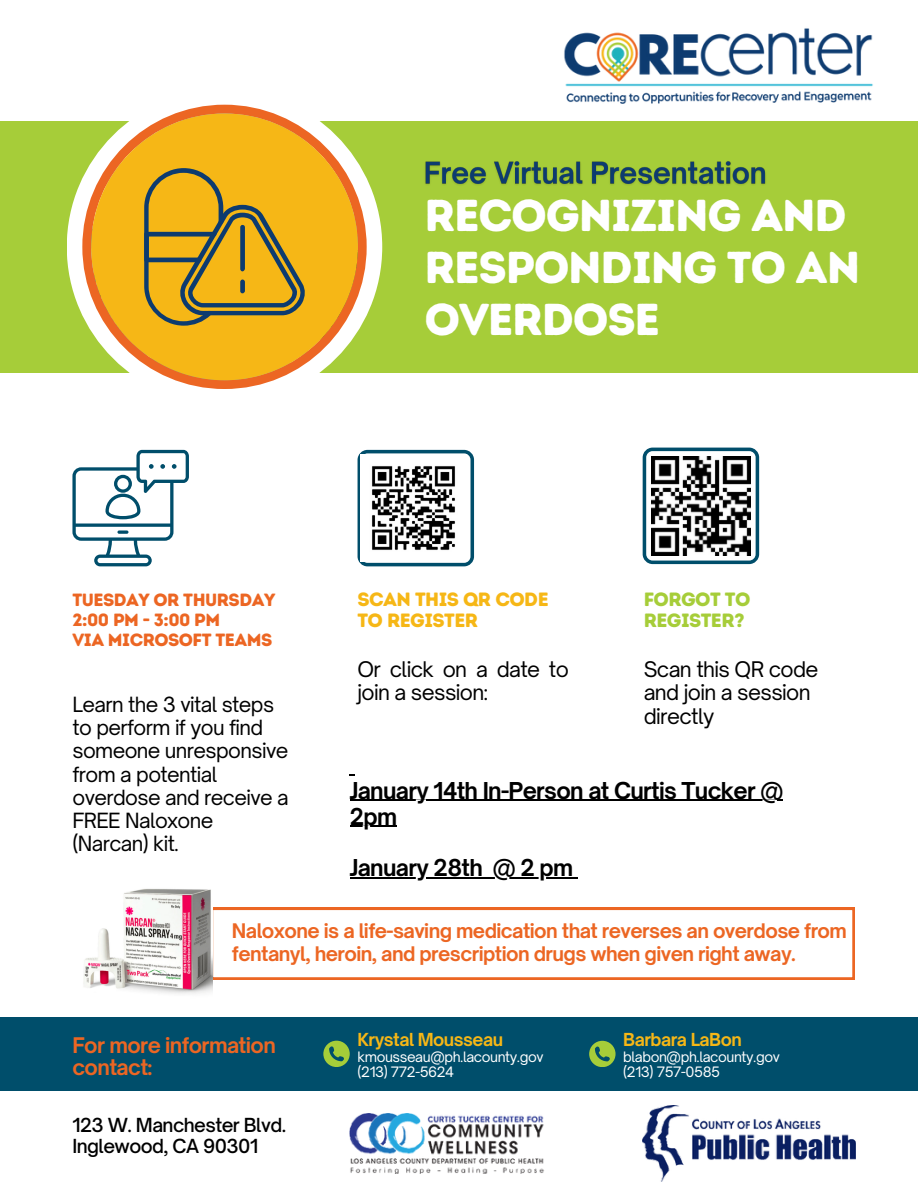
<style>
.page{position:relative;width:918px;height:1188px;background:#fff}
.page>*{position:absolute;margin:0;border:0;box-sizing:border-box;transform-origin:0 0}
.t1{font:44.7px/52.1px "Intro Rust Base";letter-spacing:-.03em;color:#fff}
.t2{font:700 22.2px "Open Sauce One";letter-spacing:-.03em;color:#000}
.t3{font:700 20.7px/22.6px "Open Sauce One";letter-spacing:-.03em;color:#ec6623}
.t4{font:20.55px/23.7px "Open Sauce One";letter-spacing:-.03em;color:#000}
.t5{font:20.1px/23.2px "Open Sauce One";letter-spacing:-.03em;color:#000}
.t6{font:700 19.2px/22.2px "Open Sauce One";letter-spacing:-.03em;color:#ec6623}
.t7{font:19.2px/21.3px "Intro Rust Base";letter-spacing:-.03em;color:#f6b716}
.t8{font:19.2px/21.3px "Intro Rust Base";letter-spacing:-.03em;color:#a6cd39}
.t9{font:500 18.6px/21.6px "Open Sauce One";letter-spacing:-.03em;color:#000}
.t10{font:17.7px/20.2px "Intro Rust Base";letter-spacing:-.03em;color:#ec6623}
.t11{font:700 17.25px "Open Sauce One";letter-spacing:-.03em;color:#f6b716}
.t12{font:13.8px "Open Sauce One";letter-spacing:-.03em;color:#fff}
</style>
<div class="page">
<div style="left:0;top:121px;width:918px;height:252px;background:#a6cd39"></div>
<div style="left:67px;top:89px;width:315px;height:316px;background:#fff;border-radius:50%"></div>
<div style="left:82px;top:105px;width:285px;height:284px;background:#ec6623;border-radius:50%"></div>
<div style="left:0;top:1017px;width:918px;height:74px;background:#004e6b"></div>
<svg style="left:323px;top:1041px;width:26px;height:26px"></svg>
<img style="left:564px;top:28px;width:309px;height:76px">
<svg style="left:91px;top:114px;width:267px;height:266px;fill:#f6b716"></svg>
<svg style="left:144px;top:168px;width:162px;height:158px;background:#c99f26"></svg>
<div style="left:240px;top:225px;width:5px;height:46px;background:#0d3b6f;border-radius:2px"></div>
<div style="left:240px;top:280px;width:5px;height:13px;background:#0d3b6f;border-radius:2px"></div>
<svg style="left:358px;top:450px;width:116px;height:116px"></svg>
<svg style="left:72px;top:450px;width:117px;height:116px"></svg>
<svg style="left:643px;top:448px;width:116px;height:116px"></svg>
<img style="left:350px;top:1114px;width:194px;height:59px">
<img style="left:642px;top:1105px;width:213px;height:77px">
<svg style="left:589px;top:1041px;width:26px;height:26px"></svg>
<svg style="left:213px;top:908px;width:641px;height:71px"></svg>
<img style="left:83px;top:889px;width:130px;height:105px">
<img style="left:425px;top:161px;width:341px;height:24px">
<hr style="left:350px;top:800px;width:84px;height:1px;background:#000">
<hr style="left:434px;top:800px;width:349px;height:1px;background:#000">
<hr style="left:350px;top:826px;width:47px;height:1px;background:#000">
<hr style="left:350px;top:878px;width:132px;height:1px;background:#000">
<hr style="left:493px;top:878px;width:80px;height:1px;background:#000">
<img style="left:360px;top:455px;width:107px;height:106px">
<img style="left:651px;top:456px;width:99px;height:99px">
<p class="t1" style="left:425px;top:189px;width:437px">RECOGNIZING AND<br>RESPONDING TO AN<br>OVERDOSE</p>
<h5 class="t10" style="left:72px;top:589px;width:204px">TUESDAY OR THURSDAY<br>2:00 PM - 3:00 PM<br>VIA MICROSOFT TEAMS</h5>
<h5 class="t5" style="left:72px;top:693px;width:218px">Learn the 3 vital steps to perform if you find someone unresponsive from a potential overdose and receive a<br>FREE Naloxone (Narcan) kit.</h5>
<p class="t7" style="left:357px;top:588px;width:193px">SCAN THIS QR CODE<br>TO REGISTER</p>
<h1 class="t4" style="left:357px;top:657px;width:213px">Or click on a date to join a session:</h1>
<p class="t8" style="left:644px;top:588px;width:108px">FORGOT TO<br>REGISTER?</p>
<p class="t4" style="left:644px;top:657px;width:176px">Scan this QR code and join a session directly</p>
<h6 class="t2" style="left:350px;top:777px;width:435px">January 14th In-Person at Curtis Tucker @</h6>
<p class="t2" style="left:350px;top:802px;width:49px">2pm</p>
<p class="t2" style="left:350px;top:854px;width:225px">January 28th @ 2 pm</p>
<h3 class="t6" style="left:232px;top:920px;width:617px">Naloxone is a life-saving medication that reverses an overdose from fentanyl, heroin, and prescription drugs when given right away.</h3>
<p class="t3" style="left:72px;top:1034px;width:205px">For more information contact:</p>
<p class="t11" style="left:358px;top:1029px;width:147px">Krystal Mousseau</p>
<p class="t12" style="left:358px;top:1048px;width:188px">kmousseau@ph.lacounty.gov</p>
<h5 class="t12" style="left:358px;top:1063px;width:98px">(213) 772-5624</h5>
<h4 class="t9" style="left:72px;top:1114px;width:215px">123 W. Manchester Blvd.<br>Inglewood, CA 90301</h4>
<h4 class="t11" style="left:623px;top:1029px;width:120px">Barbara LaBon</h4>
<h4 class="t12" style="left:623px;top:1048px;width:158px">blabon@ph.lacounty.gov</h4>
<h3 class="t12" style="left:623px;top:1063px;width:98px">(213) 757-0585</h3>
</div>
